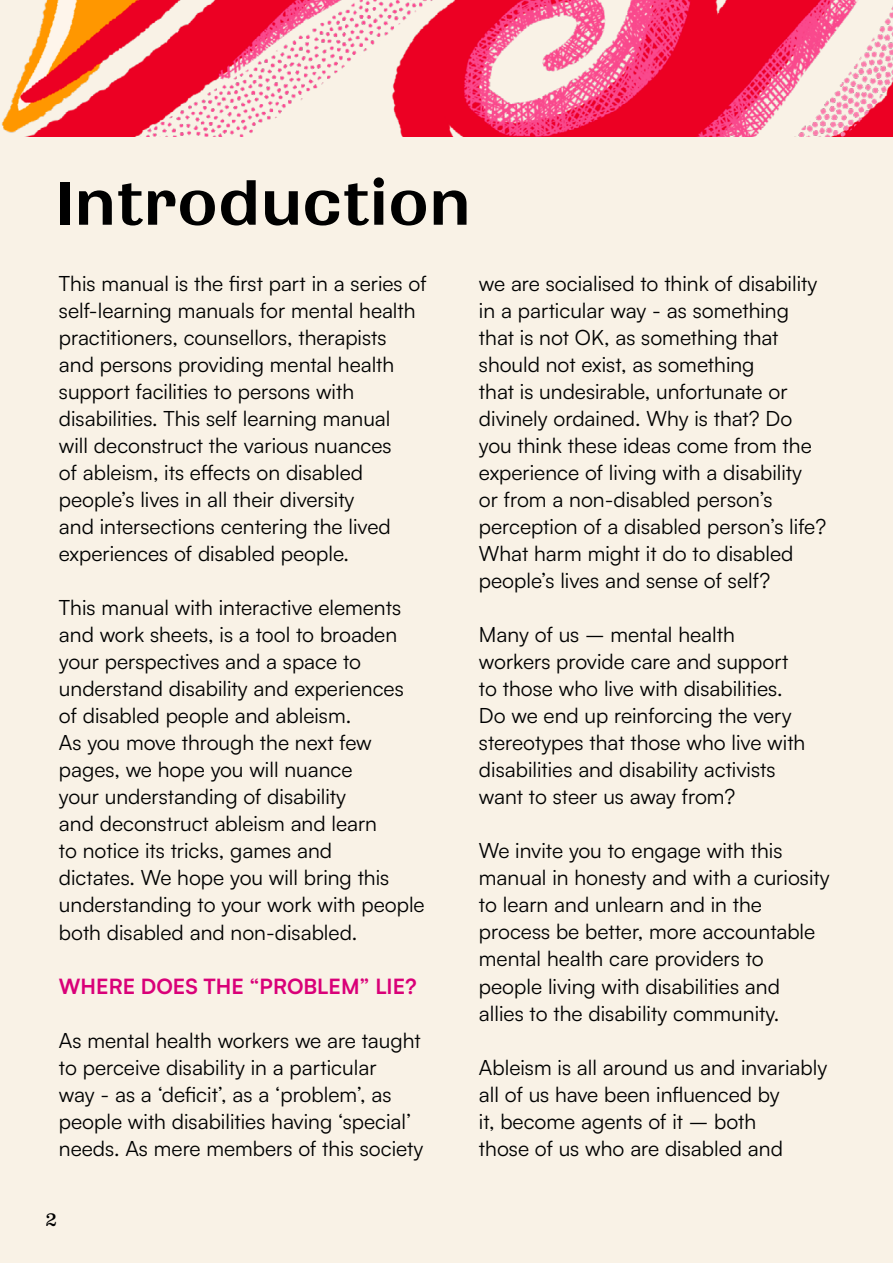
<style>
.page{position:relative;width:893px;height:1263px;background:#f9f2e6}
.page>*{position:absolute;margin:0;border:0;box-sizing:border-box;transform-origin:0 0}
.t1{font:72px "Quilon";color:#000}
.t2{font:21px/27px "Satoshi";color:#000101}
.t3{font:700 21px "Satoshi";color:#d90078}
.t4{font:700 18px "Zodiak";color:#000}
</style>
<div class="page">
<img style="left:1px;top:0;width:892px;height:136px">
<h2 class="t1" style="left:56px;top:166px;width:417px">Introduction</h2>
<p class="t2" style="left:59px;top:269px;width:369px">This manual is the first part in a series of self-learning manuals for mental health practitioners, counsellors, therapists and persons providing mental health support facilities to persons with disabilities. This self learning manual<br>will deconstruct the various nuances<br>of ableism, its effects on disabled people’s lives in all their diversity<br>and intersections centering the lived experiences of disabled people.</p>
<p class="t2" style="left:59px;top:593px;width:367px">This manual with interactive elements and work sheets, is a tool to broaden your perspectives and a space to understand disability and experiences of disabled people and ableism.<br>As you move through the next few pages, we hope you will nuance<br>your understanding of disability<br>and deconstruct ableism and learn<br>to notice its tricks, games and<br>dictates. We hope you will bring this understanding to your work with people both disabled and non-disabled.</p>
<h3 class="t3" style="left:59px;top:970px;width:359px">WHERE DOES THE “PROBLEM” LIE?</h3>
<p class="t2" style="left:59px;top:1025px;width:366px">As mental health workers we are taught to perceive disability in a particular<br>way - as a ‘deficit’, as a ‘problem’, as people with disabilities having ‘special’ needs. As mere members of this society</p>
<p class="t2" style="left:479px;top:269px;width:349px">we are socialised to think of disability in a particular way - as something that is not OK, as something that should not exist, as something<br>that is undesirable, unfortunate or divinely ordained. Why is that? Do you think these ideas come from the experience of living with a disability or from a non-disabled person’s perception of a disabled person’s life?<br>What harm might it do to disabled people’s lives and sense of self?</p>
<p class="t2" style="left:479px;top:620px;width:328px">Many of us – mental health workers provide care and support to those who live with disabilities.<br>Do we end up reinforcing the very stereotypes that those who live with disabilities and disability activists want to steer us away from?</p>
<p class="t2" style="left:479px;top:836px;width:352px">We invite you to engage with this manual in honesty and with a curiosity to learn and unlearn and in the process be better, more accountable mental health care providers to people living with disabilities and allies to the disability community.</p>
<p class="t2" style="left:479px;top:1052px;width:350px">Ableism is all around us and invariably all of us have been influenced by<br>it, become agents of it – both<br>those of us who are disabled and</p>
<p class="t4" style="left:45px;top:1208px;width:13px">2</p>
</div>
